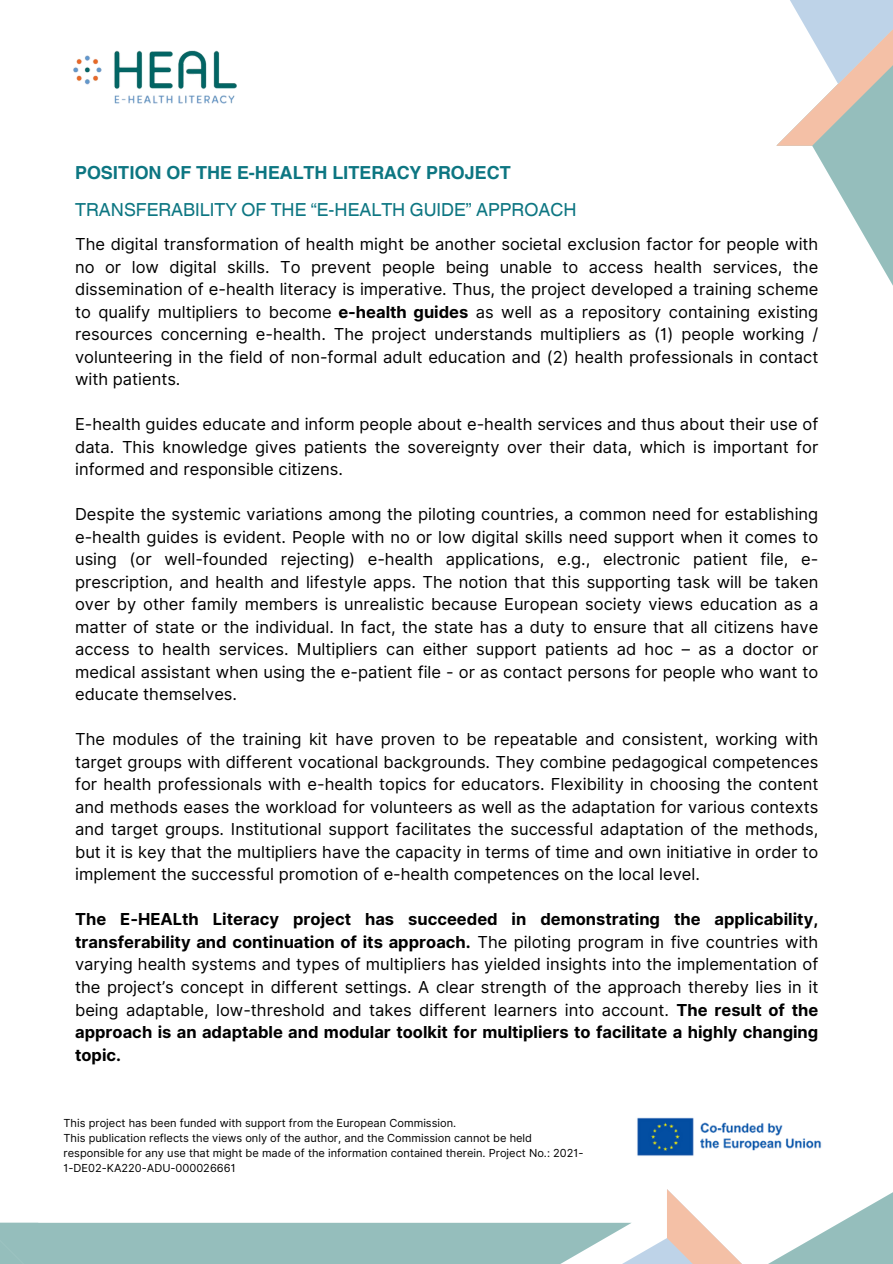
<style>
.page{position:relative;width:893px;height:1264px;background:#fff}
.page>*{position:absolute;margin:0;border:0;box-sizing:border-box;transform-origin:0 0}
.t1{font:18px "Helvetica World";color:#0d7682}
.t2{font:700 18px "Helvetica World";color:#0d7682}
.t3{font:16.5px/22.5px "Inter";color:#000;text-align:justify}
.t4{font:11.1px/14.7px "Inter";color:#000}
.s1{font-weight:700}
</style>
<div class="page">
<svg style="left:812px;top:146px;width:80px;height:138px"></svg>
<svg style="left:776px;top:0;width:116px;height:146px"></svg>
<svg style="left:0;top:1189px;width:892px;height:74px"></svg>
<img style="left:73px;top:50px;width:164px;height:54px">
<img style="left:637px;top:1117px;width:185px;height:39px">
<p class="t2" style="left:75px;top:158px;width:437px">POSITION OF THE E-HEALTH LITERACY PROJECT</p>
<p class="t1" style="left:75px;top:199px;width:503px">TRANSFERABILITY OF THE “E-HEALTH GUIDE” APPROACH</p>
<p class="t3" style="left:75px;top:233px;width:744px">The digital transformation of health might be another societal exclusion factor for people with no or low digital skills. To prevent people being unable to access health services, the dissemination of e-health literacy is imperative. Thus, the project developed a training scheme to qualify multipliers to become <span class="s1">e-health guides</span> as well as a repository containing existing resources concerning e-health. The project understands multipliers as (1) people working / volunteering in the field of non-formal adult education and (2) health professionals in contact with patients.</p>
<p class="t3" style="left:75px;top:413px;width:744px">E-health guides educate and inform people about e-health services and thus about their use of data. This knowledge gives patients the sovereignty over their data, which is important for informed and responsible citizens.</p>
<p class="t3" style="left:75px;top:503px;width:744px">Despite the systemic variations among the piloting countries, a common need for establishing e-health guides is evident. People with no or low digital skills need support when it comes to using (or well-founded rejecting) e-health applications, e.g., electronic patient file, e&shy;prescription, and health and lifestyle apps. The notion that this supporting task will be taken over by other family members is unrealistic because European society views education as a matter of state or the individual. In fact, the state has a duty to ensure that all citizens have access to health services. Multipliers can either support patients ad hoc – as a doctor or medical assistant when using the e-patient file - or as contact persons for people who want to educate themselves.</p>
<p class="t3" style="left:75px;top:728px;width:744px">The modules of the training kit have proven to be repeatable and consistent, working with target groups with different vocational backgrounds. They combine pedagogical competences for health professionals with e-health topics for educators. Flexibility in choosing the content and methods eases the workload for volunteers as well as the adaptation for various contexts and target groups. Institutional support facilitates the successful adaptation of the methods, but it is key that the multipliers have the capacity in terms of time and own initiative in order to implement the successful promotion of e-health competences on the local level.</p>
<p class="t3" style="left:75px;top:908px;width:744px"><span class="s1">The E-HEALth Literacy project has succeeded in demonstrating the applicability, transferability and continuation of its approach.</span> The piloting program in five countries with varying health systems and types of multipliers has yielded insights into the implementation of the project’s concept in different settings. A clear strength of the approach thereby lies in it being adaptable, low-threshold and takes different learners into account. <span class="s1">The result of the approach is an adaptable and modular toolkit for multipliers to facilitate a highly changing topic.</span></p>
<p class="t4" style="left:64px;top:1115px;width:394px">This project has been funded with support from the European Commission.</p>
<p class="t4" style="left:64px;top:1130px;width:521px">This publication reflects the views only of the author, and the Commission cannot be held responsible for any use that might be made of the information contained therein. Project No.: 2021-<br>1-DE02-KA220-ADU-000026661</p>
</div>
